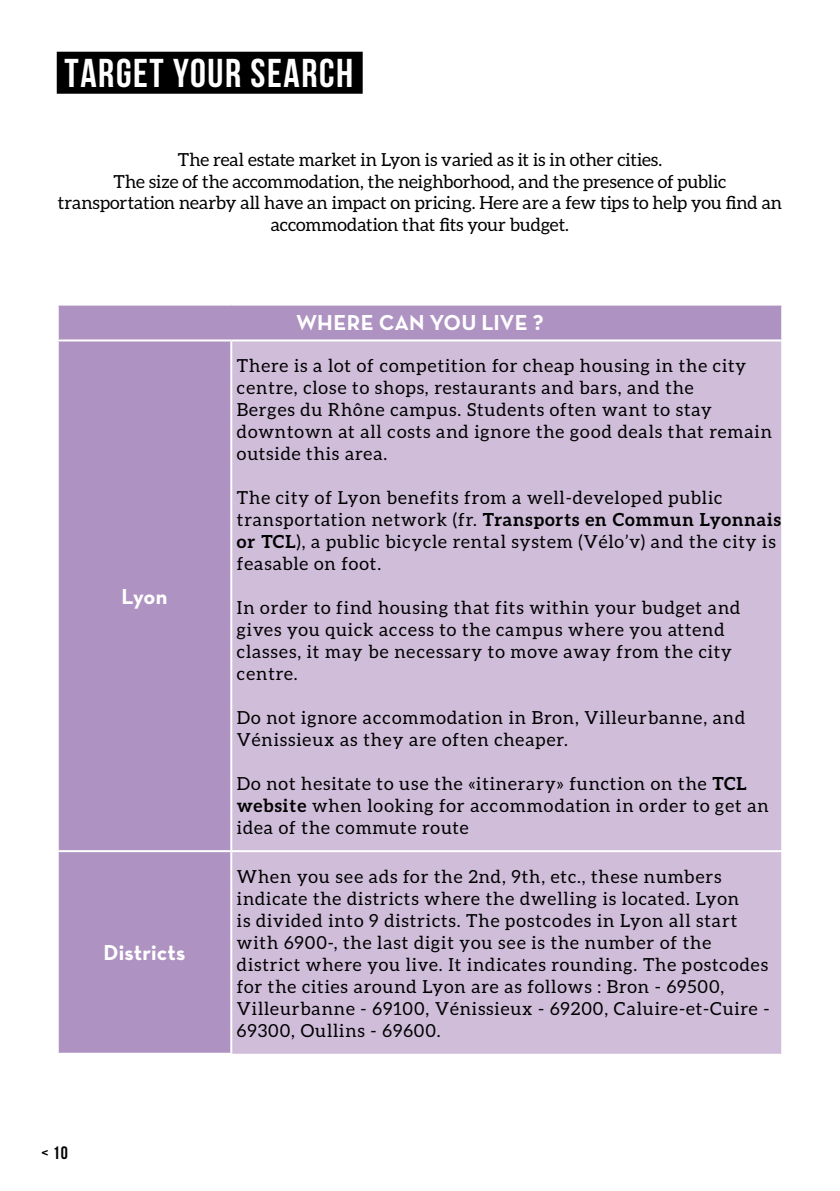
<style>
.page{position:relative;width:840px;height:1191px;background:#fff}
.page>*{position:absolute;margin:0;border:0;box-sizing:border-box;transform-origin:0 0}
.t1{font:700 40px "Bebas Neue";letter-spacing:.04em;color:#fff}
.t2{font:700 22px "Neutra Text";letter-spacing:.005em;color:#fff}
.t3{font:18px/22px "Aleo";letter-spacing:.05em;color:#000}
.t4{font:18px/21.6px "Aleo";letter-spacing:-.005em;color:#000;text-align:center}
.t5{font:700 17.8px "Bebas Neue";color:#000}
.s1{font-weight:700}
</style>
<div class="page">
<div style="left:57px;top:52px;width:305px;height:42px;background:#000"></div>
<div style="left:59px;top:305px;width:721px;height:747px;background:#ae92c1"></div>
<div style="left:232px;top:341px;width:548px;height:712px;background:#cfbdda"></div>
<hr style="left:231px;top:339px;width:551px;height:2px;background:#fff">
<hr style="left:57px;top:339px;width:174px;height:2px;background:#fff">
<hr style="left:230px;top:341px;width:2px;height:509px;background:#fff">
<hr style="left:57px;top:850px;width:174px;height:2px;background:#fff">
<hr style="left:230px;top:852px;width:2px;height:200px;background:#fff">
<hr style="left:231px;top:850px;width:551px;height:2px;background:#fff">
<h1 class="t1" style="left:64px;top:51px;width:290px">TARGET YOUR SEARCH</h1>
<p class="t4" style="left:58px;top:148px;width:725px">The real estate market in Lyon is varied as it is in other cities.<br>The size of the accommodation, the neighborhood, and the presence of public transportation nearby all have an impact on pricing. Here are a few tips to help you find an accommodation that fits your budget.</p>
<p class="t2" style="left:121px;top:582px;width:47px">Lyon</p>
<p class="t2" style="left:103px;top:939px;width:83px">Districts</p>
<p class="t5" style="left:42px;top:1143px;width:28px">&lt; 10</p>
<p class="t2" style="left:296px;top:309px;width:249px">WHERE CAN YOU LIVE ?</p>
<p class="t3" style="left:237px;top:354px;width:536px">There is a lot of competition for cheap housing in the city centre, close to shops, restaurants and bars, and the<br>Berges du Rhône campus. Students often want to stay downtown at all costs and ignore the good deals that remain outside this area.</p>
<p class="t3" style="left:237px;top:486px;width:545px">The city of Lyon benefits from a well-developed public transportation network (fr. <span class="s1">Transports en Commun Lyonnais or TCL</span>), a public bicycle rental system (Vélo’v) and the city is feasable on foot.</p>
<p class="t3" style="left:237px;top:596px;width:504px">In order to find housing that fits within your budget and gives you quick access to the campus where you attend classes, it may be necessary to move away from the city centre.</p>
<p class="t3" style="left:237px;top:706px;width:509px">Do not ignore accommodation in Bron, Villeurbanne, and<br>Vénissieux as they are often cheaper.</p>
<p class="t3" style="left:237px;top:772px;width:533px">Do not hesitate to use the «itinerary» function on the <span class="s1">TCL website</span> when looking for accommodation in order to get an idea of the commute route</p>
<p class="t3" style="left:237px;top:865px;width:534px">When you see ads for the 2nd, 9th, etc., these numbers indicate the districts where the dwelling is located. Lyon<br>is divided into 9 districts. The postcodes in Lyon all start with 6900-, the last digit you see is the number of the district where you live. It indicates rounding. The postcodes for the cities around Lyon are as follows : Bron - 69500, Villeurbanne - 69100, Vénissieux - 69200, Caluire-et-Cuire - 69300, Oullins - 69600.</p>
</div>
